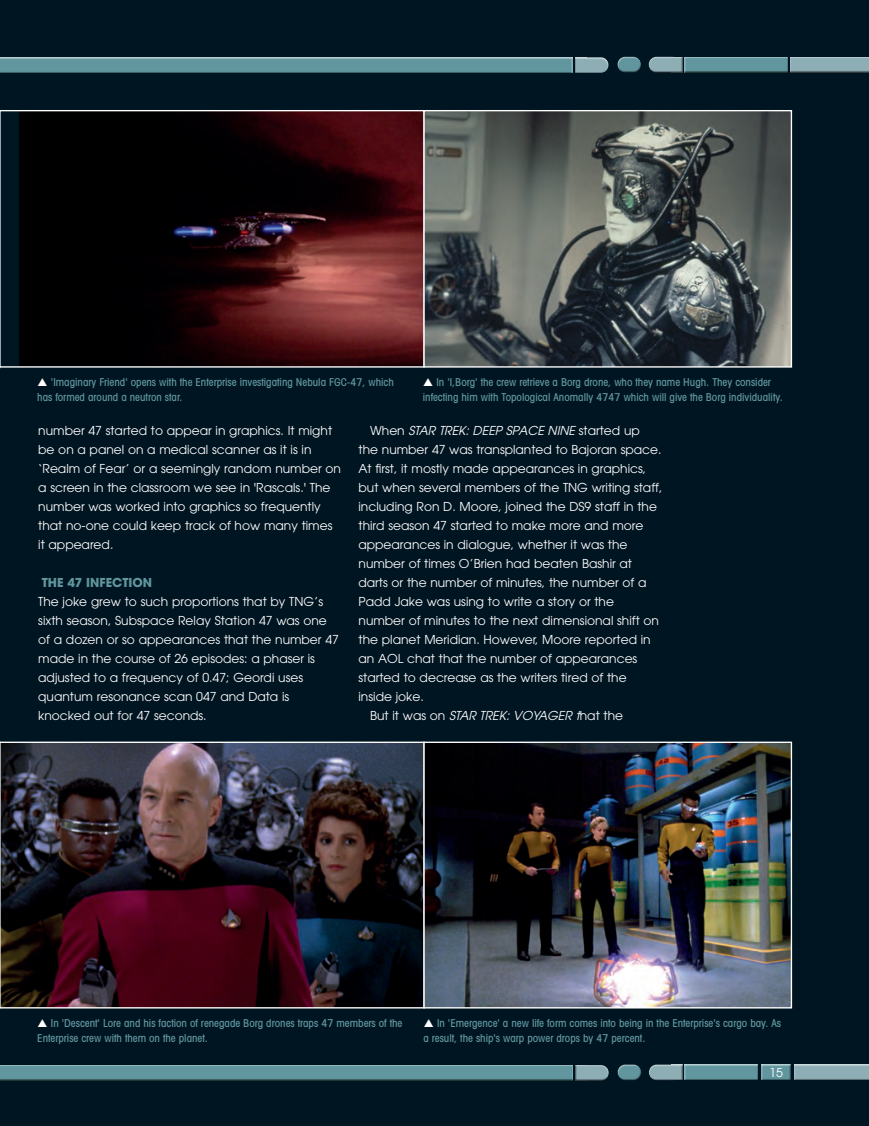
<style>
.page{position:relative;width:869px;height:1126px;background:#fff}
.page>*{position:absolute;margin:0;border:0;box-sizing:border-box;transform-origin:0 0}
.t1{font:12.25px/19.1px "Avant Garde LT";color:#fff}
.t2{font:italic 12.25px "Avant Garde LT";color:#fff}
.t3{font:700 12.25px "Avant Garde";color:#61969e}
.t4{font:12.25px "Avant Garde";color:#fff}
.t5{font:500 condensed 10.85px/14.9px "Avant Garde LT";color:#61969e}
.s1{font-style:normal}
</style>
<div class="page">
<div style="left:0;top:0;width:868px;height:1126px;background:#001522"></div>
<div style="left:647px;top:56px;width:36px;height:17px;background:#231f20;opacity:.75"></div>
<div style="left:647px;top:1064px;width:36px;height:16px;background:#231f20;opacity:.75"></div>
<div style="left:573px;top:57px;width:37px;height:16px;background:#231f20;opacity:.75"></div>
<div style="left:574px;top:1064px;width:36px;height:17px;background:#231f20;opacity:.75"></div>
<div style="left:683px;top:56px;width:106px;height:17px;background:#231f20;opacity:.75"></div>
<div style="left:683px;top:1064px;width:76px;height:17px;background:#231f20;opacity:.75"></div>
<div style="left:760px;top:1064px;width:32px;height:17px;background:#231f20;opacity:.75"></div>
<div style="left:0;top:57px;width:572px;height:16px;background:#231f20;opacity:.75"></div>
<div style="left:0;top:1064px;width:573px;height:17px;background:#231f20;opacity:.75"></div>
<div style="left:788px;top:56px;width:80px;height:17px;background:#231f20;opacity:.75"></div>
<div style="left:792px;top:1064px;width:76px;height:17px;background:#231f20;opacity:.75"></div>
<div style="left:616px;top:55px;width:26px;height:14px;background:#fff;opacity:.75"></div>
<div style="left:616px;top:59px;width:27px;height:14px;background:#231f20;opacity:.75"></div>
<div style="left:616px;top:1063px;width:26px;height:14px;background:#fff;opacity:.75"></div>
<div style="left:616px;top:1067px;width:27px;height:14px;background:#231f20;opacity:.75"></div>
<img style="left:19px;top:112px;width:770px;height:254px">
<div style="left:0;top:110px;width:424px;height:258px;border:1px solid #fff"></div>
<img style="left:2px;top:744px;width:787px;height:263px">
<svg style="left:0;top:110px;width:1px;height:258px"></svg>
<svg style="left:0;top:742px;width:1px;height:267px"></svg>
<div style="left:423px;top:110px;width:368px;height:258px;border:1px solid #fff"></div>
<div style="left:423px;top:742px;width:368px;height:267px;border:1px solid #fff"></div>
<p class="t5" style="left:37px;top:374px;width:358px;text-indent:14px">'Imaginary Friend' opens with the Enterprise investigating Nebula FGC-47, which has formed around a neutron star.</p>
<p class="t5" style="left:422px;top:374px;width:361px;text-align:center">In 'I,Borg' the crew retrieve a Borg drone, who they name Hugh. They consider infecting him with Topological Anomally 4747 which will give the Borg individuality.</p>
<p class="t1" style="left:38px;top:421px;width:304px">number 47 started to appear in graphics. It might be on a panel on a medical scanner as it is in ‘Realm of Fear’ or a seemingly random number on a screen in the classroom we see in 'Rascals.' The number was worked into graphics so frequently that no-one could keep track of how many times it appeared.</p>
<p class="t3" style="left:42px;top:574px;width:112px">THE 47 INFECTION</p>
<p class="t1" style="left:38px;top:592px;width:302px">The joke grew to such proportions that by TNG’s sixth season, Subspace Relay Station 47 was one of a dozen or so appearances that the number 47 made in the course of 26 episodes: a phaser is adjusted to a frequency of 0.47; Geordi uses quantum resonance scan 047 and Data is knocked out for 47 seconds.</p>
<p class="t2" style="left:370px;top:423px;width:271px"><span class="s1">When</span> STAR TREK: DEEP SPACE NINE <span class="s1">started up</span></p>
<p class="t1" style="left:358px;top:440px;width:304px">the number 47 was transplanted to Bajoran space.</p>
<p class="t1" style="left:358px;top:459px;width:289px">At first, it mostly made appearances in graphics,</p>
<p class="t1" style="left:358px;top:478px;width:305px">but when several members of the TNG writing staff,</p>
<p class="t1" style="left:358px;top:497px;width:300px">including Ron D. Moore, joined the DS9 staff in the</p>
<p class="t1" style="left:358px;top:516px;width:286px">third season 47 started to make more and more</p>
<p class="t1" style="left:358px;top:535px;width:270px">appearances in dialogue, whether it was the</p>
<p class="t1" style="left:358px;top:554px;width:275px">number of times O’Brien had beaten Bashir at</p>
<p class="t1" style="left:358px;top:573px;width:289px">darts or the number of minutes, the number of a</p>
<p class="t1" style="left:358px;top:592px;width:257px">Padd Jake was using to write a story or the</p>
<p class="t1" style="left:358px;top:611px;width:302px">number of minutes to the next dimensional shift on</p>
<p class="t1" style="left:358px;top:630px;width:293px">the planet Meridian. However, Moore reported in</p>
<p class="t1" style="left:358px;top:649px;width:280px">an AOL chat that the number of appearances</p>
<p class="t1" style="left:358px;top:668px;width:269px">started to decrease as the writers tired of the</p>
<p class="t1" style="left:358px;top:687px;width:67px">inside joke.</p>
<p class="t2" style="left:370px;top:709px;width:254px"><span class="s1">But it was on</span> STAR TREK: VOYAGER t<span class="s1">hat the</span></p>
<p class="t5" style="left:37px;top:1016px;width:366px;text-indent:14px">In 'Descent' Lore and his faction of renegade Borg drones traps 47 members of the<br>Enterprise crew with them on the planet.</p>
<p class="t5" style="left:423px;top:1016px;width:359px;text-indent:14px">In 'Emergence' a new life form comes into being in the Enterprise's cargo bay. As a result, the ship's warp power drops by 47 percent.</p>
<p class="t4" style="left:769px;top:1065px;width:15px">15</p>
</div>
